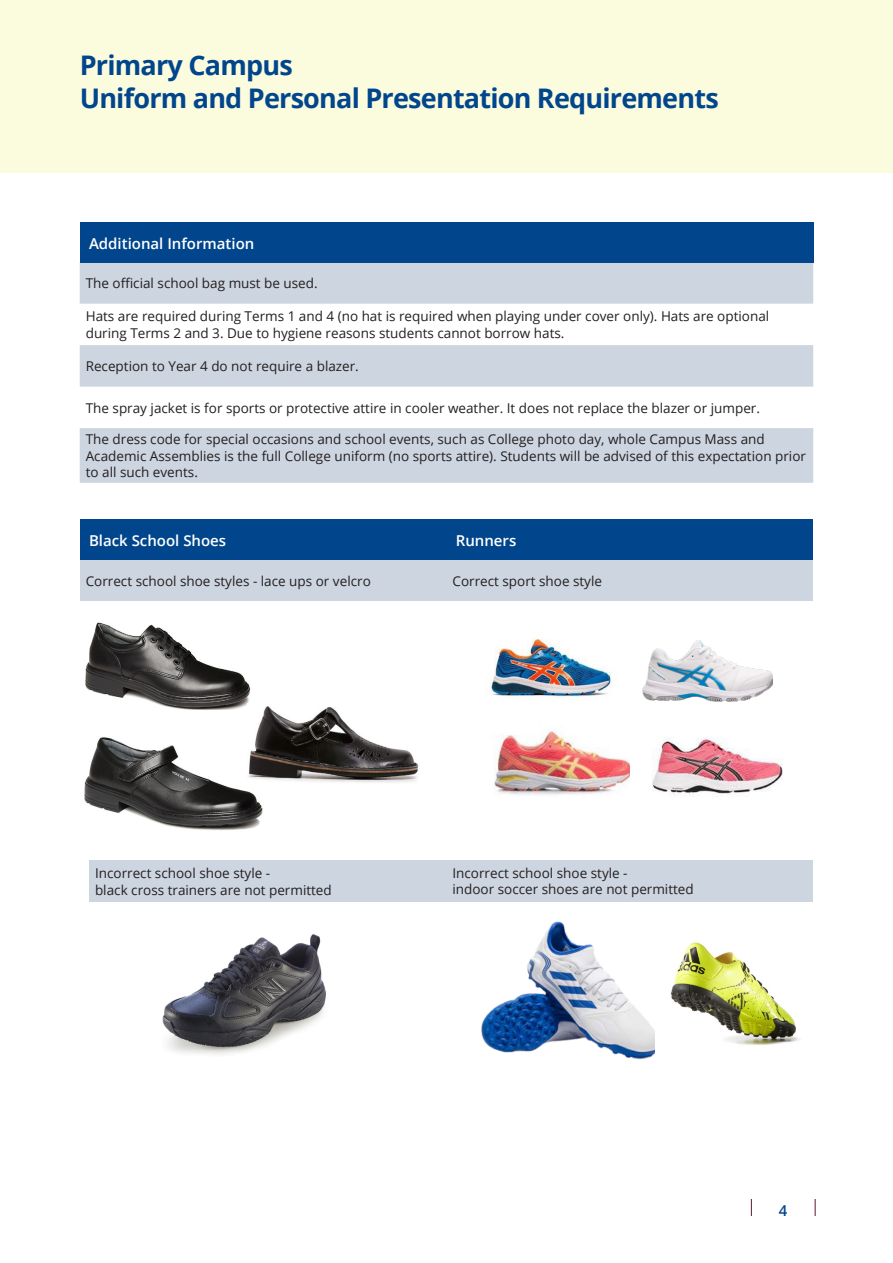
<style>
.page{position:relative;width:893px;height:1263px;background:#fff}
.page>*{position:absolute;margin:0;border:0;box-sizing:border-box;transform-origin:0 0}
.t1{font:700 27px "Open Sans";letter-spacing:-.03em;color:#01468c}
.t2{font:600 15px "Open Sans";color:#fff}
.smc_main_heading{font:600 15px "Open Sans";color:#01468c}
.t3{font:13.5px/16.2px "Open Sans";color:#231f20}
</style>
<div class="page">
<svg style="left:80px;top:262px;width:733px;height:221px;fill:#cdd5e0"></svg>
<div style="left:80px;top:222px;width:733px;height:40px;background:#01468c"></div>
<svg style="left:815px;top:1199px;width:1px;height:17px"></svg>
<svg style="left:751px;top:1199px;width:1px;height:17px"></svg>
<div style="left:80px;top:560px;width:366px;height:41px;background:#cdd5e0"></div>
<div style="left:446px;top:560px;width:367px;height:41px;background:#cdd5e0"></div>
<div style="left:80px;top:519px;width:366px;height:41px;background:#01468c"></div>
<div style="left:446px;top:519px;width:367px;height:41px;background:#01468c"></div>
<img style="left:85px;top:622px;width:166px;height:88px">
<img style="left:162px;top:934px;width:164px;height:121px">
<img style="left:481px;top:921px;width:174px;height:138px">
<img style="left:670px;top:942px;width:130px;height:103px">
<img style="left:84px;top:737px;width:179px;height:94px">
<div style="left:89px;top:861px;width:357px;height:41px;background:#cdd5e0"></div>
<div style="left:446px;top:860px;width:367px;height:42px;background:#cdd5e0"></div>
<img style="left:247px;top:703px;width:172px;height:81px">
<img style="left:642px;top:640px;width:130px;height:62px">
<img style="left:652px;top:737px;width:131px;height:58px">
<img style="left:490px;top:638px;width:122px;height:60px">
<img style="left:493px;top:730px;width:137px;height:65px">
<div style="left:0;top:0;width:893px;height:172px;background:#fbfbdd"></div>
<p class="t1" style="left:80px;top:46px;width:215px">Primary Campus</p>
<p class="t1" style="left:80px;top:79px;width:641px">Uniform and Personal Presentation Requirements</p>
<p class="t2" style="left:89px;top:233px;width:167px">Additional Information</p>
<p class="t3" style="left:86px;top:275px;width:234px">The official school bag must be used.</p>
<p class="t3" style="left:86px;top:308px;width:685px">Hats are required during Terms 1 and 4 (no hat is required when playing under cover only). Hats are optional during Terms 2 and 3. Due to hygiene reasons students cannot borrow hats.</p>
<p class="t3" style="left:86px;top:358px;width:275px">Reception to Year 4 do not require a blazer.</p>
<p class="t3" style="left:86px;top:399px;width:676px">The spray jacket is for sports or protective attire in cooler weather. It does not replace the blazer or jumper.</p>
<p class="t3" style="left:86px;top:431px;width:722px">The dress code for special occasions and school events, such as College photo day, whole Campus Mass and<br>Academic Assemblies is the full College uniform (no sports attire). Students will be advised of this expectation prior to all such events.</p>
<p class="t2" style="left:89px;top:530px;width:139px">Black School Shoes</p>
<p class="t2" style="left:456px;top:530px;width:62px">Runners</p>
<p class="t3" style="left:86px;top:572px;width:287px">Correct school shoe styles - lace ups or velcro</p>
<p class="t3" style="left:452px;top:572px;width:151px">Correct sport shoe style</p>
<p class="t3" style="left:95px;top:865px;width:238px">Incorrect school shoe style -<br>black cross trainers are not permitted</p>
<p class="t3" style="left:452px;top:865px;width:243px">Incorrect school shoe style -<br>indoor soccer shoes are not permitted</p>
<p class="smc_main_heading" style="left:779px;top:1200px;width:10px">4</p>
</div>
